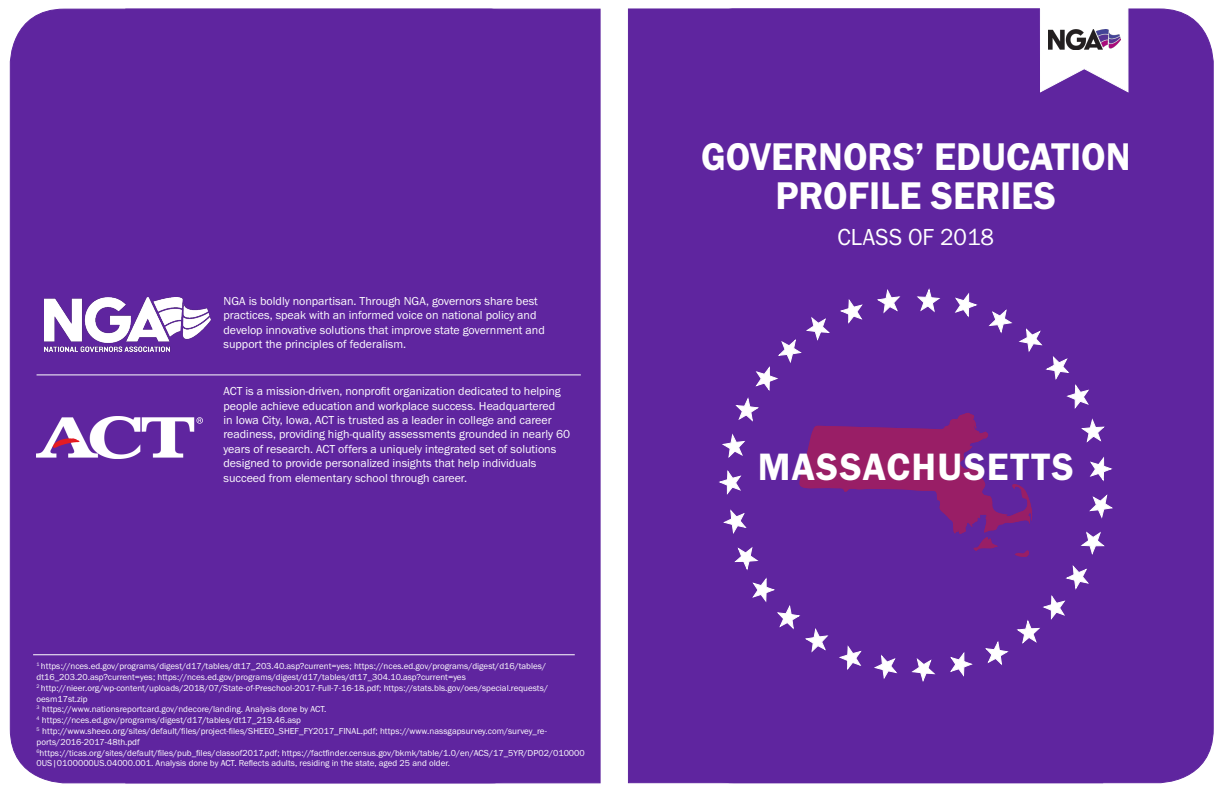
<style>
.page{position:relative;width:1224px;height:792px;background:#fff}
.page>*{position:absolute;margin:0;border:0;box-sizing:border-box;transform-origin:0 0}
.t1{font:40px/39px "Franklin Gothic URW Dem";color:#fff;text-align:center;scale:.96 1}
.t2{font:39.5px "Franklin Gothic URW Dem";letter-spacing:.035em;color:#fff;scale:.96 1}
.t3{font:24px "Franklin Gothic URW Boo";color:#fff;scale:.96 1}
.t4{font:12px/14.4px "Franklin Gothic URW Boo";color:#fff}
.t5{font:9px/10.8px "Franklin Gothic URW Boo";color:#fff}
</style>
<div class="page">
<div style="left:10px;top:9px;width:534px;height:774px;background:#5f259f;border-radius:54px"></div>
<div style="left:125px;top:9px;width:476px;height:774px;background:#5f259f;border:1px solid #5f259f"></div>
<div style="left:680px;top:9px;width:533px;height:774px;background:#5f259f;border-radius:54px"></div>
<div style="left:628px;top:8px;width:475px;height:775px;background:#5f259f;border:1px solid #5f259f"></div>
<hr style="left:37px;top:374px;width:544px;height:1px;background:#fff">
<img style="left:45px;top:297px;width:165px;height:54px">
<img style="left:37px;top:416px;width:165px;height:43px">
<hr style="left:33px;top:654px;width:542px;height:1px;background:#fff">
<svg style="left:719px;top:288px;width:394px;height:396px"></svg>
<svg style="left:1039px;top:8px;width:90px;height:85px"></svg>
<img style="left:1049px;top:30px;width:72px;height:19px">
<h3 class="t4" style="left:224px;top:294px;width:323px">NGA is boldly nonpartisan. Through NGA, governors share best practices, speak with an informed voice on national policy and develop innovative solutions that improve state government and support the principles of federalism.</h3>
<p class="t4" style="left:224px;top:384px;width:348px">ACT is a mission-driven, nonprofit organization dedicated to helping people achieve education and workplace success. Headquartered<br>in Iowa City, Iowa, ACT is trusted as a leader in college and career readiness, providing high-quality assessments grounded in nearly 60 years of research. ACT offers a uniquely integrated set of solutions designed to provide personalized insights that help individuals succeed from elementary school through career.</p>
<p class="t5" style="left:37px;top:661px;width:550px"><sup>1</sup> https://nces.ed.gov/programs/digest/d17/tables/dt17_203.40.asp?current=yes; https://nces.ed.gov/programs/digest/d16/tables/ dt16_203.20.asp?current=yes; https://nces.ed.gov/programs/digest/d17/tables/dt17_304.10.asp?current=yes<br><sup>2</sup> http://nieer.org/wp-content/uploads/2018/07/State-of-Preschool-2017-Full-7-16-18.pdf; https://stats.bls.gov/oes/special.requests/ oesm17st.zip<br><sup>3</sup> https://www.nationsreportcard.gov/ndecore/landing. Analysis done by ACT.<br><sup>4</sup> https://nces.ed.gov/programs/digest/d17/tables/dt17_219.46.asp<br><sup>5</sup> http://www.sheeo.org/sites/default/files/project-files/SHEEO_SHEF_FY2017_FINAL.pdf; https://www.nassgapsurvey.com/survey_re&shy;ports/2016-2017-48th.pdf<br><sup>6</sup>https://ticas.org/sites/default/files/pub_files/classof2017.pdf; https://factfinder.census.gov/bkmk/table/1.0/en/ACS/17_5YR/DP02/010000<br>0US|0100000US.04000.001. Analysis done by ACT. Reflects adults, residing in the state, aged 25 and older.</p>
<h1 class="t1" style="left:701px;top:136px;width:449px">GOVERNORS’ EDUCATION<br>PROFILE SERIES</h1>
<h3 class="t3" style="left:838px;top:222px;width:165px">CLASS OF 2018</h3>
<h2 class="t2" style="left:758px;top:442px;width:331px">MASSACHUSETTS</h2>
</div>
